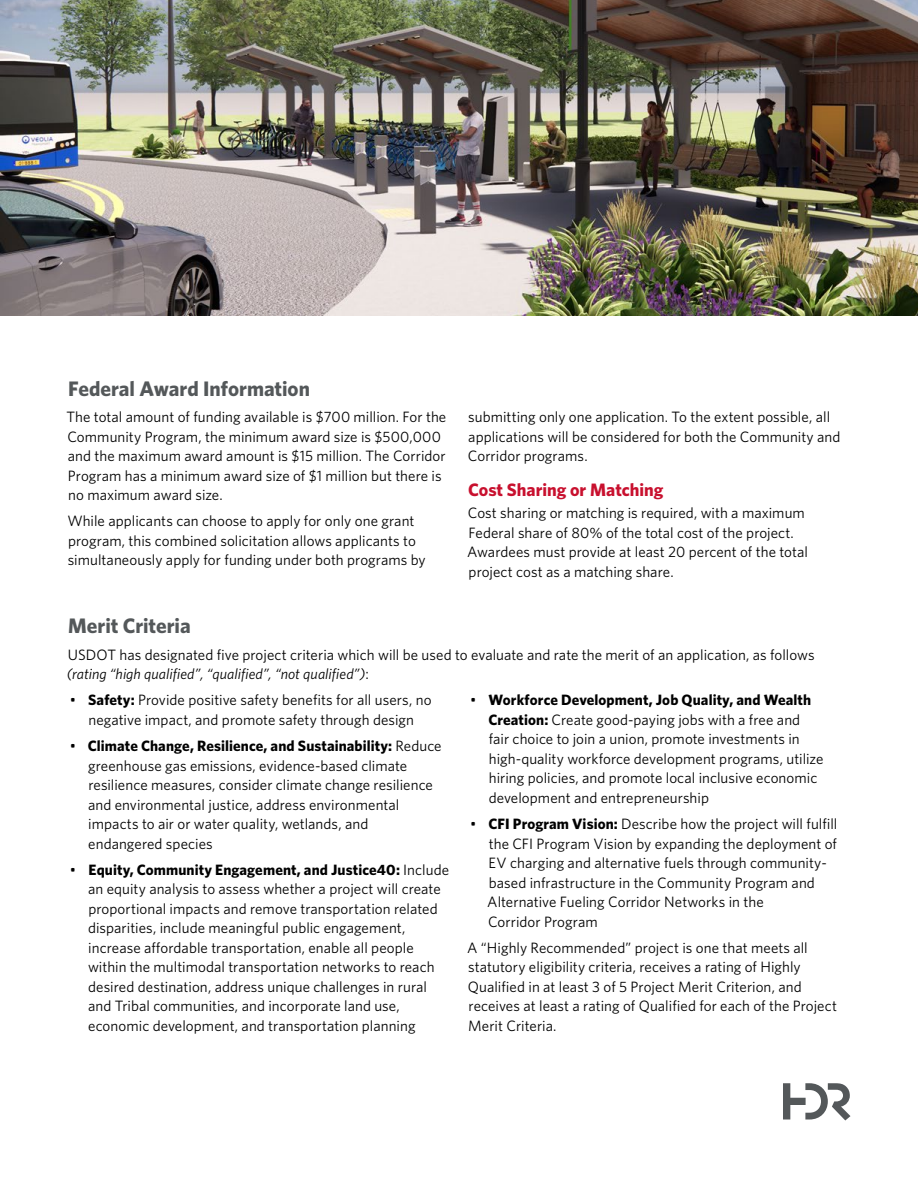
<style>
.page{position:relative;width:918px;height:1188px;background:#fff}
.page>*{position:absolute;margin:0;border:0;box-sizing:border-box;transform-origin:0 0}
.t1{font:700 21px "Whitney";color:#54585a}
.t2{font:700 18px "Whitney";color:#c8102e}
.t3{font:15px/19.5px "Whitney";letter-spacing:.005em;color:#000}
.s1{font-style:italic}
.s2{font-weight:700}
</style>
<div class="page">
<img style="left:0;top:0;width:918px;height:315px">
<svg style="left:783px;top:1083px;width:67px;height:38px"></svg>
<h1 class="t1" style="left:68px;top:375px;width:243px">Federal Award Information</h1>
<p class="t3" style="left:66px;top:407px;width:381px">The total amount of funding available is $700 million. For the Community Program, the minimum award size is $500,000 and the maximum award amount is $15 million. The Corridor Program has a minimum award size of $1 million but there is no maximum award size.</p>
<p class="t3" style="left:67px;top:511px;width:360px">While applicants can choose to apply for only one grant program, this combined solicitation allows applicants to simultaneously apply for funding under both programs by</p>
<p class="t3" style="left:468px;top:407px;width:374px">submitting only one application. To the extent possible, all applications will be considered for both the Community and<br>Corridor programs.</p>
<p class="t2" style="left:468px;top:477px;width:197px">Cost Sharing or Matching</p>
<p class="t3" style="left:467px;top:503px;width:342px">Cost sharing or matching is required, with a maximum Federal share of 80% of the total cost of the project.<br>Awardees must provide at least 20 percent of the total project cost as a matching share.</p>
<h1 class="t1" style="left:68px;top:612px;width:124px">Merit Criteria</h1>
<p class="t3" style="left:67px;top:644px;width:749px">USDOT has designated five project criteria which will be used to evaluate and rate the merit of an application, as follows <span class="s1">(rating “high qualified”, “qualified”, “not qualified”)</span>:</p>
<p class="t3" style="left:70px;top:690px;width:363px;text-align:center">• <span class="s2">Safety:</span> Provide positive safety benefits for all users, no negative impact, and promote safety through design</p>
<p class="t3" style="left:88px;top:736px;width:355px;text-indent:-18px">• <span class="s2">Climate Change, Resilience, and Sustainability:</span> Reduce greenhouse gas emissions, evidence-based climate resilience measures, consider climate change resilience and environmental justice, address environmental impacts to air or water quality, wetlands, and endangered species</p>
<p class="t3" style="left:88px;top:860px;width:363px;text-indent:-18px">• <span class="s2">Equity, Community Engagement, and Justice40:</span> Include an equity analysis to assess whether a project will create proportional impacts and remove transportation related disparities, include meaningful public engagement, increase affordable transportation, enable all people within the multimodal transportation networks to reach desired destination, address unique challenges in rural and Tribal communities, and incorporate land use, economic development, and transportation planning</p>
<p class="t3" style="left:488px;top:690px;width:337px;text-indent:-18px">• <span class="s2">Workforce Development, Job Quality, and Wealth Creation:</span> Create good-paying jobs with a free and fair choice to join a union, promote investments in high-quality workforce development programs, utilize hiring policies, and promote local inclusive economic development and entrepreneurship</p>
<p class="t3" style="left:487px;top:814px;width:352px;text-indent:-17px">• <span class="s2">CFI Program Vision:</span> Describe how the project will fulfill the CFI Program Vision by expanding the deployment of EV charging and alternative fuels through community&shy;based infrastructure in the Community Program and Alternative Fueling Corridor Networks in the<br>Corridor Program</p>
<p class="t3" style="left:467px;top:938px;width:371px">A “Highly Recommended” project is one that meets all statutory eligibility criteria, receives a rating of Highly Qualified in at least 3 of 5 Project Merit Criterion, and receives at least a rating of Qualified for each of the Project Merit Criteria.</p>
</div>
